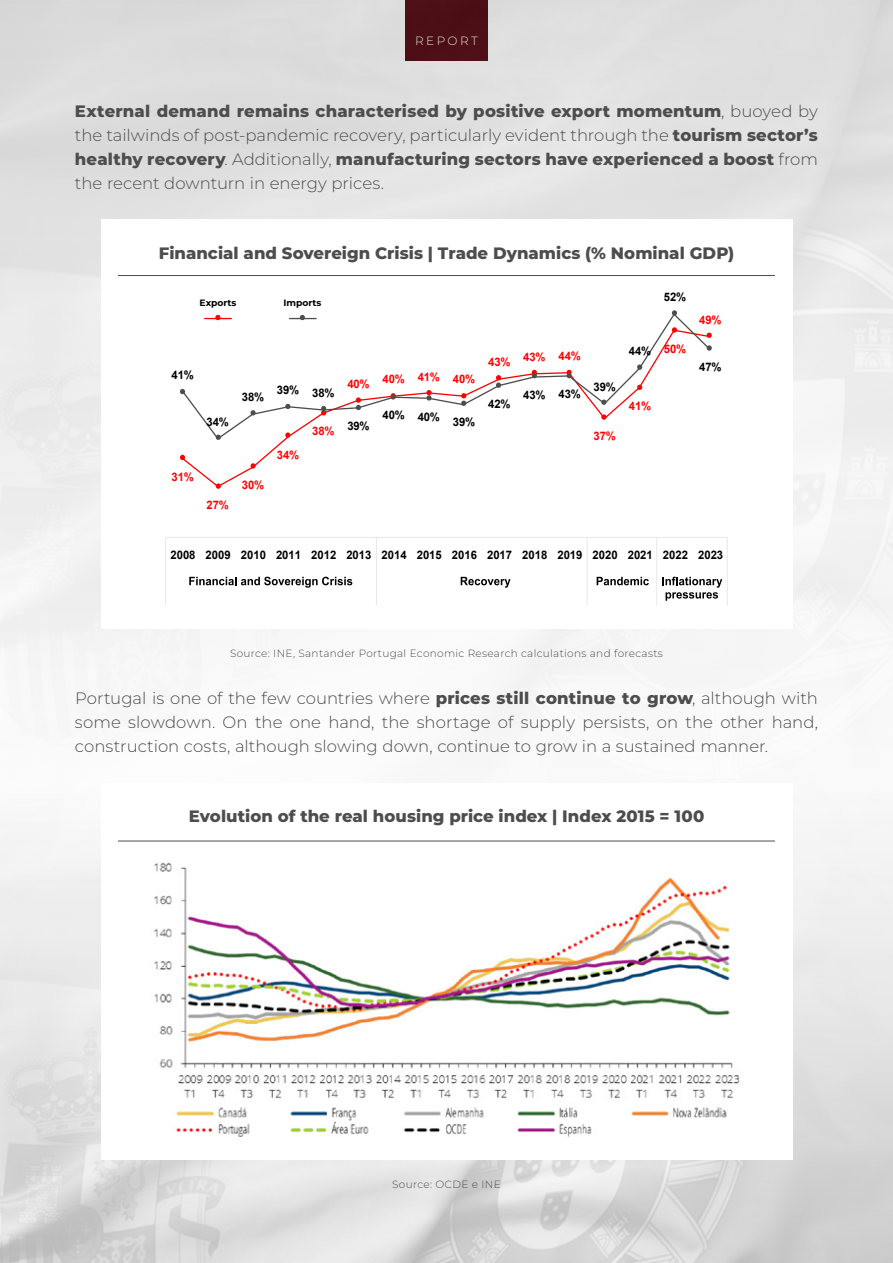
<style>
.page{position:relative;width:893px;height:1263px;background:#fff}
.page>*{position:absolute;margin:0;border:0;box-sizing:border-box;transform-origin:0 0}
.t1{font:800 16.5px/24px "Montserrat";letter-spacing:.005em;color:#4d4d4d;text-align:justify}
.t2{font:300 16.5px/24px "Montserrat";color:#4d4d4d;text-align:justify}
.t3{font:300 12px "Montserrat";letter-spacing:.2em;color:#fff}
.t4{font:700 11.7px "Arial";color:#000;scale:.96 1}
.t5{font:700 11.7px "Arial";color:#f00;scale:.96 1}
.t6{font:300 10.5px "Montserrat";letter-spacing:.03em;color:#4d4d4d}
.t7{font:700 9.15px "Montserrat";color:#000}
.s1{font-weight:300}
.s2{font-weight:800}
</style>
<div class="page">
<img style="left:0;top:0;width:893px;height:727px">
<img style="left:0;top:824px;width:893px;height:439px">
<div style="left:101px;top:220px;width:691px;height:409px;background:#fff"></div>
<hr style="left:118px;top:275px;width:657px;height:1px;background:#4d4d4d">
<hr style="left:166px;top:537px;width:561px;height:1px;background:#e8e8e8">
<svg style="left:727px;top:537px;width:1px;height:26px"></svg>
<svg style="left:656px;top:538px;width:1px;height:25px"></svg>
<svg style="left:587px;top:538px;width:1px;height:25px"></svg>
<svg style="left:376px;top:538px;width:1px;height:25px"></svg>
<svg style="left:165px;top:537px;width:1px;height:26px"></svg>
<hr style="left:727px;top:563px;width:1px;height:42px;background:#e8e8e8">
<hr style="left:656px;top:563px;width:1px;height:42px;background:#e8e8e8">
<hr style="left:587px;top:563px;width:1px;height:42px;background:#e8e8e8">
<hr style="left:376px;top:563px;width:1px;height:42px;background:#e8e8e8">
<hr style="left:165px;top:563px;width:1px;height:42px;background:#e8e8e8">
<svg style="left:180px;top:455px;width:5px;height:5px"></svg>
<svg style="left:216px;top:483px;width:5px;height:6px"></svg>
<svg style="left:251px;top:463px;width:5px;height:6px"></svg>
<svg style="left:182px;top:314px;width:530px;height:126px"></svg>
<svg style="left:180px;top:389px;width:5px;height:5px"></svg>
<svg style="left:216px;top:435px;width:5px;height:5px"></svg>
<svg style="left:251px;top:410px;width:5px;height:5px"></svg>
<svg style="left:285px;top:404px;width:5px;height:5px"></svg>
<svg style="left:321px;top:406px;width:5px;height:9px"></svg>
<svg style="left:356px;top:397px;width:5px;height:13px"></svg>
<svg style="left:391px;top:393px;width:5px;height:6px"></svg>
<svg style="left:426px;top:390px;width:6px;height:11px"></svg>
<svg style="left:461px;top:393px;width:5px;height:13px"></svg>
<svg style="left:496px;top:375px;width:5px;height:13px"></svg>
<svg style="left:532px;top:370px;width:5px;height:8px"></svg>
<svg style="left:567px;top:370px;width:5px;height:8px"></svg>
<svg style="left:601px;top:399px;width:5px;height:6px"></svg>
<svg style="left:637px;top:364px;width:5px;height:6px"></svg>
<svg style="left:672px;top:310px;width:5px;height:6px"></svg>
<svg style="left:707px;top:345px;width:5px;height:6px"></svg>
<svg style="left:189px;top:577px;width:163px;height:11px"></svg>
<svg style="left:461px;top:577px;width:49px;height:11px"></svg>
<svg style="left:597px;top:577px;width:52px;height:8px"></svg>
<svg style="left:662px;top:577px;width:60px;height:24px"></svg>
<svg style="left:205px;top:315px;width:26px;height:5px"></svg>
<svg style="left:289px;top:315px;width:27px;height:5px"></svg>
<div style="left:101px;top:783px;width:691px;height:376px;background:#fff"></div>
<hr style="left:118px;top:841px;width:657px;height:1px;background:#4d4d4d">
<img style="left:154px;top:862px;width:586px;height:274px">
<p class="t3" style="left:415px;top:33px;width:64px">REPORT</p>
<p class="t1" style="left:75px;top:98px;width:744px">External demand remains characterised by positive export momentum<span class="s1">, buoyed by the tailwinds of post-pandemic recovery, particularly evident through the</span> tourism sector’s healthy recovery<span class="s1">. Additionally,</span> manufacturing sectors have experienced a boost <span class="s1">from the recent downturn in energy prices.</span></p>
<p class="t1" style="left:159px;top:241px;width:577px">Financial and Sovereign Crisis | Trade Dynamics (% Nominal GDP)</p>
<p class="t7" style="left:200px;top:296px;width:38px">Exports</p>
<p class="t7" style="left:283px;top:296px;width:39px">Imports</p>
<p class="t4" style="left:171px;top:367px;width:25px">41%</p>
<p class="t4" style="left:207px;top:414px;width:25px">34%</p>
<p class="t5" style="left:171px;top:469px;width:25px">31%</p>
<p class="t5" style="left:207px;top:497px;width:25px">27%</p>
<p class="t4" style="left:242px;top:389px;width:25px">38%</p>
<p class="t4" style="left:277px;top:384px;width:61px">39% 38%</p>
<p class="t5" style="left:242px;top:477px;width:25px">30%</p>
<p class="t5" style="left:277px;top:447px;width:25px">34%</p>
<p class="t5" style="left:312px;top:423px;width:25px">38%</p>
<p class="t5" style="left:347px;top:372px;width:135px">40% 40% 41% 40%</p>
<p class="t4" style="left:347px;top:418px;width:25px">39%</p>
<p class="t4" style="left:382px;top:408px;width:61px">40% 40%</p>
<p class="t4" style="left:453px;top:414px;width:25px">39%</p>
<p class="t5" style="left:488px;top:349px;width:98px">43% 43% 44%</p>
<p class="t4" style="left:488px;top:396px;width:25px">42%</p>
<p class="t4" style="left:523px;top:387px;width:61px">43% 43%</p>
<p class="t4" style="left:594px;top:379px;width:25px">39%</p>
<p class="t5" style="left:594px;top:429px;width:25px">37%</p>
<p class="t4" style="left:629px;top:343px;width:25px">44%</p>
<p class="t5" style="left:629px;top:398px;width:25px">41%</p>
<p class="t4" style="left:664px;top:289px;width:25px">52%</p>
<p class="t5" style="left:664px;top:341px;width:25px">50%</p>
<p class="t5" style="left:699px;top:312px;width:25px">49%</p>
<p class="t4" style="left:699px;top:359px;width:25px">47%</p>
<p class="t4" style="left:170px;top:547px;width:577px">2008 2009 2010 2011 2012 2013 2014 2015 2016 2017 2018 2019 2020 2021 2022 2023</p>
<p class="t6" style="left:230px;top:646px;width:434px">Source: INE, Santander Portugal Economic Research calculations and forecasts</p>
<p class="t2" style="left:75px;top:686px;width:744px">Portugal is one of the few countries where <span class="s2">prices still continue to grow</span>, although with some slowdown. On the one hand, the shortage of supply persists, on the other hand, construction costs, although slowing down, continue to grow in a sustained manner.</p>
<p class="t1" style="left:189px;top:804px;width:517px">Evolution of the real housing price index | Index 2015 = 100</p>
<p class="t6" style="left:392px;top:1177px;width:110px">Source: OCDE e INE</p>
</div>
